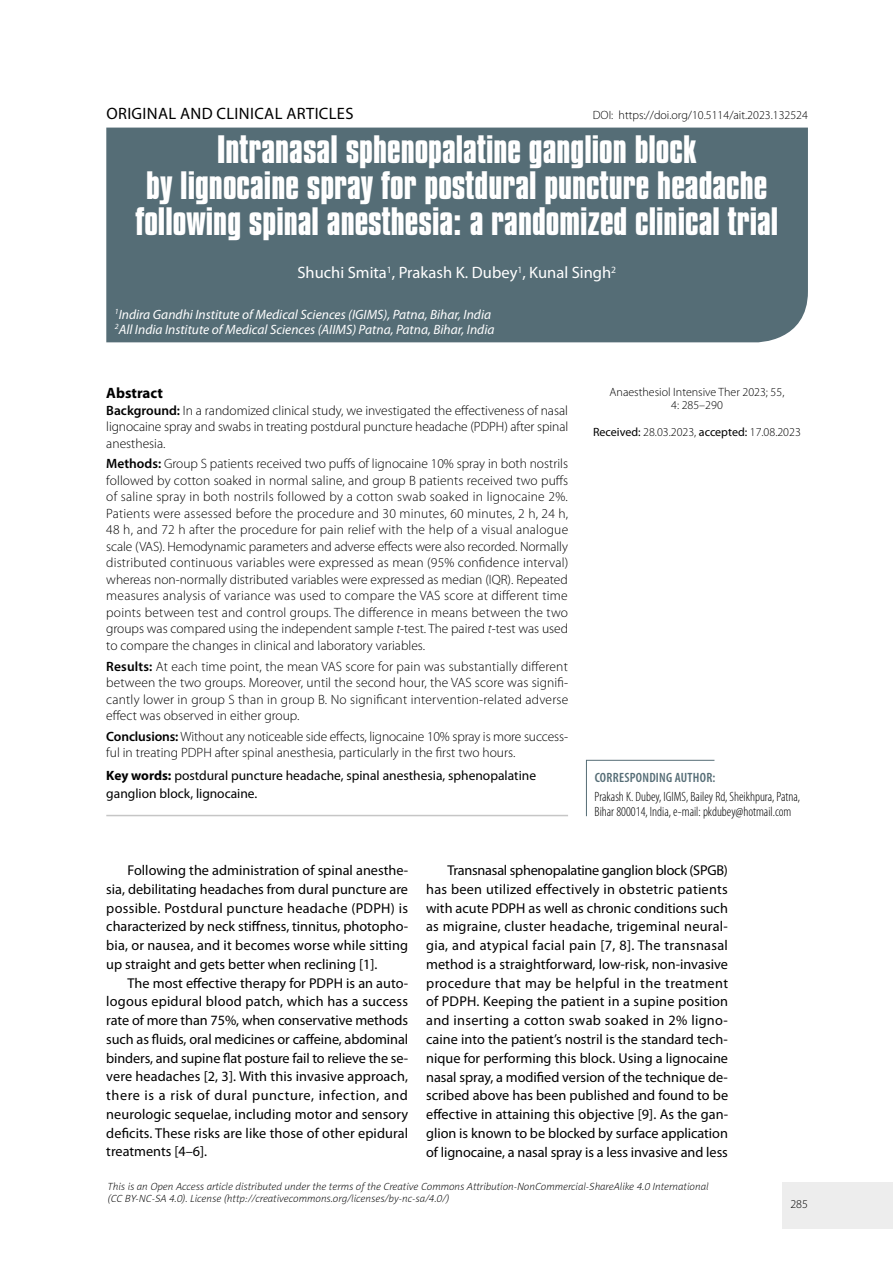
<style>
.page{position:relative;width:893px;height:1263px;background:#fff}
.page>*{position:absolute;margin:0;border:0;box-sizing:border-box;transform-origin:0 0}
.t1{font:700 33px/36px "Compacta PL";color:#fff;text-align:center}
.t2{font:16.5px "Myriad Pro";color:#fff}
.t3{font:16.5px "Myriad Pro";letter-spacing:.02em;color:#000}
.t4{font:700 15px "Myriad Pro";color:#000}
.t5{font:14.25px/18.8px "Myriad Pro";color:#000;text-align:justify}
.t6{font:300 13.5px/16.5px "Myriad Pro";color:#000;text-align:justify}
.t7{font:italic 13.5px/15px "Myriad Pro";color:#fff}
.t8{font:300 condensed 13.5px/15px "Myriad Pro";color:#000}
.t9{font:13.5px/18px "Myriad Pro";color:#000}
.t10{font:600 condensed 13.5px "Myriad Pro";letter-spacing:.02em;color:#556d76}
.t11{font:300 12px/13.5px "Myriad Pro";color:#000;text-align:center}
.t12{font:italic 10.5px/12px "Naomi Sans EFN Thin";color:#000}
.s1{font-weight:600}
.s2{font-style:italic}
.s3{font-weight:700}
.s4{font-weight:400}
</style>
<div class="page">
<div style="left:782px;top:1182px;width:111px;height:47px;background:#ededed"></div>
<div style="left:106px;top:128px;width:702px;height:214px;background:#556d76"></div>
<svg style="left:586px;top:759px;width:129px;height:58px"></svg>
<hr style="left:106px;top:815px;width:462px;height:1px;background:#c6c6c6">
<p class="t3" style="left:106px;top:103px;width:249px">ORIGINAL AND CLINICAL ARTICLES</p>
<p class="t11" style="left:593px;top:108px;width:217px">DOI: https://doi.org/10.5114/ait.2023.132524</p>
<h1 class="t1" style="left:135px;top:132px;width:644px">Intranasal sphenopalatine ganglion block<br>by lignocaine spray for postdural puncture headache following spinal anesthesia: a randomized clinical trial</h1>
<p class="t2" style="left:297px;top:263px;width:320px">Shuchi Smita<sup>1</sup>, Prakash K. Dubey<sup>1</sup>, Kunal Singh<sup>2</sup></p>
<p class="t7" style="left:115px;top:307px;width:381px"><sup>1</sup>Indira Gandhi Institute of Medical Sciences (IGIMS), Patna, Bihar, India<br><sup>2</sup>All India Institute of Medical Sciences (AIIMS) Patna, Patna, Bihar, India</p>
<p class="t4" style="left:106px;top:383px;width:58px">Abstract</p>
<p class="t6" style="left:106px;top:402px;width:463px"><span class="s1">Background:</span> In a randomized clinical study, we investigated the effectiveness of nasal lignocaine spray and swabs in treating postdural puncture headache (PDPH) after spinal anesthesia.</p>
<p class="t6" style="left:106px;top:456px;width:463px"><span class="s1">Methods:</span> Group S patients received two puffs of lignocaine 10% spray in both nostrils followed by cotton soaked in normal saline, and group B patients received two puffs of saline spray in both nostrils followed by a cotton swab soaked in lignocaine 2%.<br>Patients were assessed before the procedure and 30 minutes, 60 minutes, 2 h, 24 h, 48 h, and 72 h after the procedure for pain relief with the help of a visual analogue scale (VAS). Hemodynamic parameters and adverse effects were also recorded. Normally distributed continuous variables were expressed as mean (95% confidence interval) whereas non-normally distributed variables were expressed as median (IQR). Repeated measures analysis of variance was used to compare the VAS score at different time points between test and control groups. The difference in means between the two groups was compared using the independent sample <span class="s2">t</span>-test. The paired <span class="s2">t</span>-test was used to compare the changes in clinical and laboratory variables.</p>
<p class="t6" style="left:106px;top:658px;width:463px"><span class="s1">Results:</span> At each time point, the mean VAS score for pain was substantially different between the two groups. Moreover, until the second hour, the VAS score was signifi&shy;cantly lower in group S than in group B. No significant intervention-related adverse effect was observed in either group.</p>
<p class="t6" style="left:106px;top:728px;width:463px"><span class="s1">Conclusions:</span> Without any noticeable side effects, lignocaine 10% spray is more success&shy;ful in treating PDPH after spinal anesthesia, particularly in the first two hours.</p>
<p class="t9" style="left:106px;top:766px;width:431px"><span class="s3">Key words:</span> postdural puncture headache, spinal anesthesia, sphenopalatine ganglion block, lignocaine.</p>
<p class="t11" style="left:610px;top:385px;width:176px">Anaesthesiol Intensive Ther 2023; 55,<br>4: 285–290</p>
<p class="t11" style="left:593px;top:426px;width:209px"><span class="s4">Received:</span> 28.03.2023, <span class="s4">accepted:</span> 17.08.2023</p>
<p class="t10" style="left:595px;top:769px;width:122px">CORRESPONDING AUTHOR:</p>
<p class="t8" style="left:595px;top:789px;width:207px">Prakash K. Dubey, IGIMS, Bailey Rd, Sheikhpura, Patna,<br>Bihar 800014, India, e-mail: pkdubey@hotmail.com</p>
<p class="t5" style="left:106px;top:861px;width:303px;text-indent:21px">Following the administration of spinal anesthe&shy;sia, debilitating headaches from dural puncture are possible. Postdural puncture headache (PDPH) is characterized by neck stiffness, tinnitus, photopho&shy;bia, or nausea, and it becomes worse while sitting up straight and gets better when reclining [1].</p>
<p class="t5" style="left:106px;top:973px;width:303px;text-indent:21px">The most effective therapy for PDPH is an auto&shy;logous epidural blood patch, which has a success rate of more than 75%, when conservative methods such as fluids, oral medicines or caffeine, abdominal binders, and supine flat posture fail to relieve the se&shy;vere headaches [2, 3]. With this invasive approach, there is a risk of dural puncture, infection, and neurologic sequelae, including motor and sensory deficits. These risks are like those of other epidural treatments [4–6].</p>
<p class="t5" style="left:426px;top:861px;width:303px;text-indent:21px">Transnasal sphenopalatine ganglion block (SPGB) has been utilized effectively in obstetric patients with acute PDPH as well as chronic conditions such as migraine, cluster headache, trigeminal neural&shy;gia, and atypical facial pain [7, 8]. The transnasal method is a straightforward, low-risk, non-invasive procedure that may be helpful in the treatment of PDPH. Keeping the patient in a supine position and inserting a cotton swab soaked in 2% ligno&shy;caine into the patient’s nostril is the standard tech&shy;nique for performing this block. Using a lignocaine nasal spray, a modified version of the technique de&shy;scribed above has been published and found to be effective in attaining this objective [9]. As the gan&shy;glion is known to be blocked by surface application of lignocaine, a nasal spray is a less invasive and less</p>
<p class="t12" style="left:108px;top:1180px;width:602px">This is an Open Access article distributed under the terms of the Creative Commons Attribution-NonCommercial-ShareAlike 4.0 International (CC BY-NC-SA 4.0). License (http://creativecommons.org/licenses/by-nc-sa/4.0/)</p>
<p class="t11" style="left:790px;top:1197px;width:19px">285</p>
</div>
